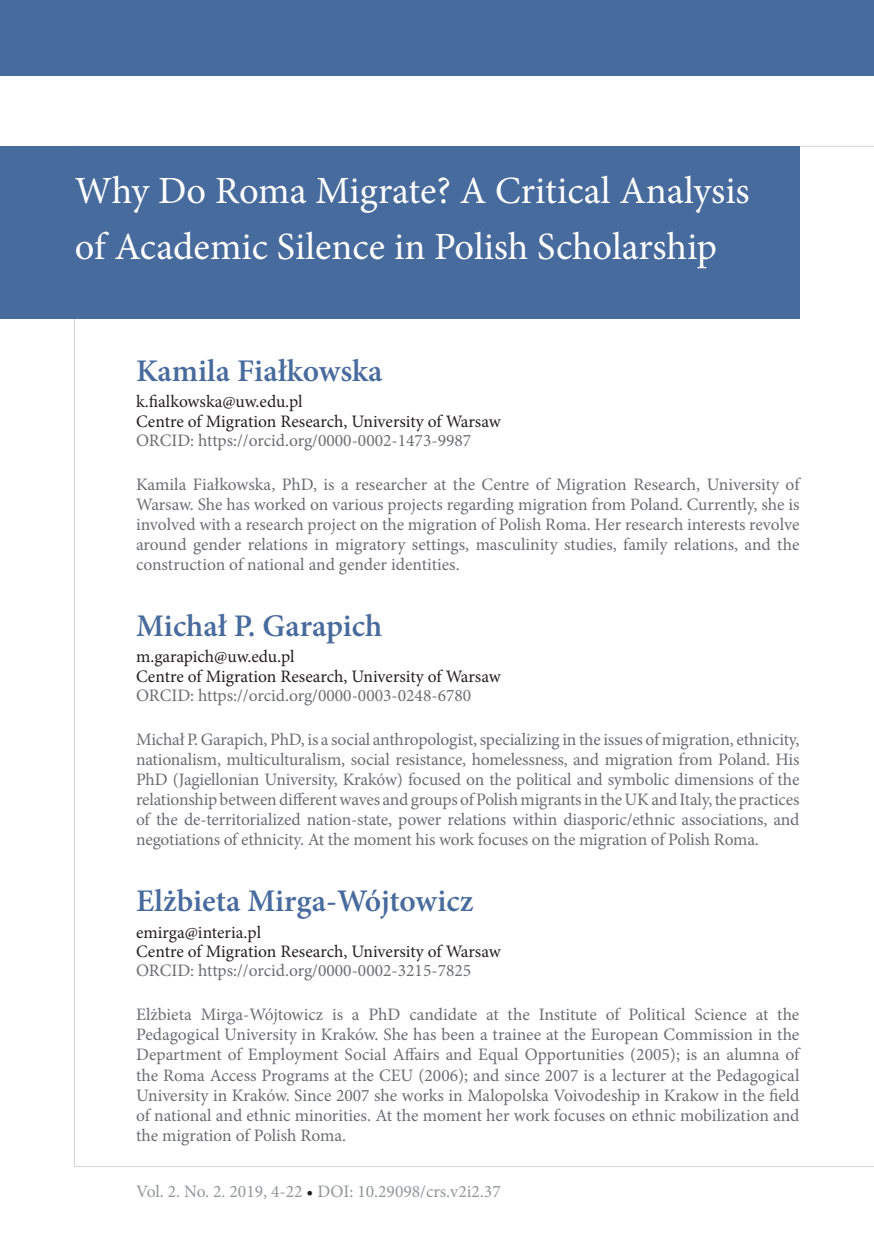
<style>
.page{position:relative;width:874px;height:1241px;background:#fff}
.page>*{position:absolute;margin:0;border:0;box-sizing:border-box;transform-origin:0 0}
.t1{font:38.5px/56px "Minion Pro";color:#fff}
.Author{font:600 31.5px "Minion Pro";color:#486b9d}
.body_text{font:17.5px/20.1px "Minion Pro";letter-spacing:-.005em;color:#6c6d70;text-align:justify}
.body_text-2{font:17.5px "Minion Pro";letter-spacing:-.005em;color:#231f20}
.main_para{font:17.5px "Minion Pro";color:#939598}
.s1{color:#231f20}
</style>
<div class="page">
<div style="left:0;top:0;width:873px;height:75px;background:#486b9d"></div>
<div style="left:0;top:147px;width:799px;height:172px;background:#486b9d"></div>
<p class="t1" style="left:75px;top:163px;width:676px">Why Do Roma Migrate? A Critical Analysis of Academic Silence in Polish Scholarship</p>
<p class="Author" style="left:136px;top:348px;width:248px">Kamila Fiałkowska</p>
<p class="body_text-2" style="left:136px;top:390px;width:168px">k.fialkowska@uw.edu.pl</p>
<p class="body_text-2" style="left:136px;top:409px;width:366px">Centre of Migration Research, University of Warsaw</p>
<p class="body_text" style="left:136px;top:430px;width:336px">ORCID: https://orcid.org/0000-0002-1473-9987</p>
<p class="body_text" style="left:136px;top:474px;width:664px">Kamila Fiałkowska, PhD, is a researcher at the Centre of Migration Research, University of Warsaw. She has worked on various projects regarding migration from Poland. Currently, she is involved with a research project on the migration of Polish Roma. Her research interests revolve around gender relations in migratory settings, masculinity studies, family relations, and the construction of national and gender identities.</p>
<p class="Author" style="left:136px;top:603px;width:247px">Michał P. Garapich</p>
<p class="body_text-2" style="left:136px;top:645px;width:160px">m.garapich@uw.edu.pl</p>
<p class="body_text-2" style="left:136px;top:664px;width:366px">Centre of Migration Research, University of Warsaw</p>
<p class="body_text" style="left:136px;top:685px;width:336px">ORCID: https://orcid.org/0000-0003-0248-6780</p>
<p class="body_text" style="left:136px;top:729px;width:664px">Michał P. Garapich, PhD, is a social anthropologist, specializing in the issues of migration, ethnicity, nationalism, multiculturalism, social resistance, homelessness, and migration from Poland. His PhD (Jagiellonian University, Kraków) focused on the political and symbolic dimensions of the relationship between different waves and groups of Polish migrants in the UK and Italy, the practices of the de-territorialized nation-state, power relations within diasporic/ethnic associations, and negotiations of ethnicity. At the moment his work focuses on the migration of Polish Roma.</p>
<p class="Author" style="left:136px;top:879px;width:339px">Elżbieta Mirga-Wójtowicz</p>
<p class="body_text-2" style="left:136px;top:920px;width:126px">emirga@interia.pl</p>
<p class="body_text-2" style="left:136px;top:939px;width:366px">Centre of Migration Research, University of Warsaw</p>
<p class="body_text" style="left:136px;top:960px;width:336px">ORCID: https://orcid.org/0000-0002-3215-7825</p>
<p class="body_text" style="left:136px;top:1004px;width:664px">Elżbieta Mirga-Wójtowicz is a PhD candidate at the Institute of Political Science at the Pedagogical University in Kraków. She has been a trainee at the European Commission in the Department of Employment Social Affairs and Equal Opportunities (2005); is an alumna of the Roma Access Programs at the CEU (2006); and since 2007 is a lecturer at the Pedagogical University in Kraków. Since 2007 she works in Malopolska Voivodeship in Krakow in the field of national and ethnic minorities. At the moment her work focuses on ethnic mobilization and the migration of Polish Roma.</p>
<p class="main_para" style="left:136px;top:1179px;width:366px">Vol. 2. No. 2. 2019, 4-22 <span class="s1">•</span> DOI: 10.29098/crs.v2i2.37</p>
</div>
